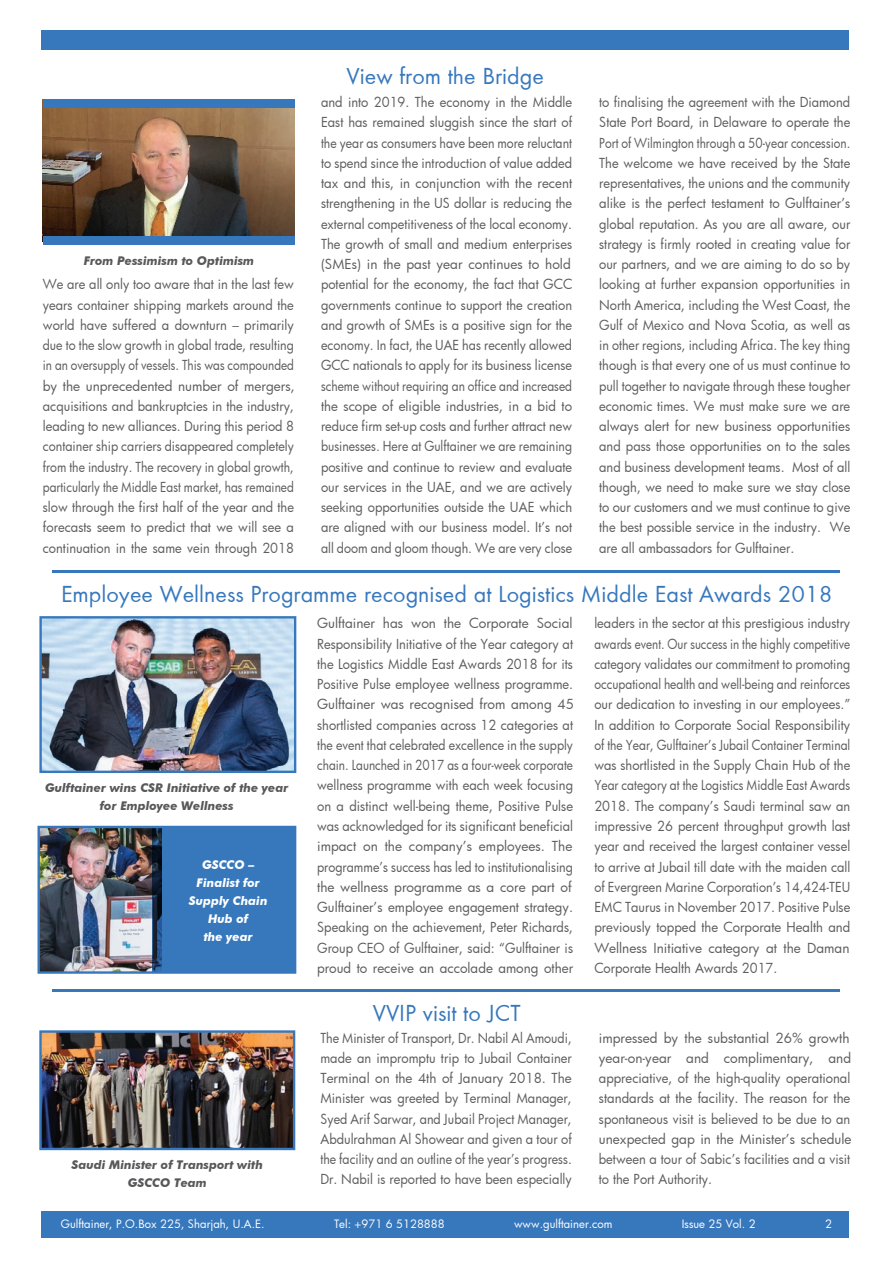
<style>
.page{position:relative;width:893px;height:1263px;background:#fff}
.page>*{position:absolute;margin:0;border:0;box-sizing:border-box;transform-origin:0 0}
.t1{font:24px "Futura";color:#3778bd}
.t2{font:13.5px/20.2px "Futura";color:#5d5d5d;text-align:justify;scale:.95 1}
.t3{font:13.5px/20.2px "Futura";color:#5d5d5d}
.t4{font:13.5px/20.2px "Futura";color:#5d5d5d;text-align:justify;scale:.92 1}
.t5{font:italic 700 12px/18px "Futura BT";color:#57585a;text-align:center}
.t6{font:italic 700 12px/18px "Futura BT";color:#fff;text-align:center}
.t7{font:11.25px "Futura";color:#fff}
</style>
<div class="page">
<div style="left:41px;top:1211px;width:808px;height:26px;background:#3778bd"></div>
<div style="left:41px;top:30px;width:808px;height:20px;background:#3778bd"></div>
<img style="left:43px;top:108px;width:252px;height:128px">
<div style="left:43px;top:236px;width:252px;height:8px;background:#3778bd"></div>
<div style="left:43px;top:100px;width:252px;height:8px;background:#3778bd"></div>
<img style="left:42px;top:1033px;width:250px;height:114px">
<div style="left:39px;top:1030px;width:256px;height:120px;border:2px solid #3778bd"></div>
<hr style="left:53px;top:570px;width:787px;height:3px;background:#3778bd">
<hr style="left:53px;top:989px;width:787px;height:3px;background:#3778bd">
<img style="left:41px;top:829px;width:111px;height:142px">
<div style="left:152px;top:827px;width:143px;height:145px;background:#3778bd"></div>
<img style="left:42px;top:619px;width:251px;height:151px">
<div style="left:39px;top:616px;width:257px;height:157px;border:2px solid #3778bd"></div>
<div style="left:38px;top:826px;width:258px;height:148px;border:2px solid #3778bd"></div>
<p class="t5" style="left:84px;top:252px;width:172px">From Pessimism to Optimism</p>
<p class="t2" style="left:43px;top:274px;width:267px">We are all only too aware that in the last few years container shipping markets around the world have suffered a downturn – primarily due to the slow growth in global trade, resulting in an oversupply of vessels. This was compounded by the unprecedented number of mergers, acquisitions and bankruptcies in the industry, leading to new alliances. During this period 8 container ship carriers disappeared completely from the industry. The recovery in global growth, particularly the Middle East market, has remained slow through the first half of the year and the forecasts seem to predict that we will see a continuation in the same vein through 2018</p>
<h1 class="t1" style="left:347px;top:62px;width:199px">View from the Bridge</h1>
<p class="t2" style="left:321px;top:92px;width:266px">and into 2019. The economy in the Middle East has remained sluggish since the start of the year as consumers have been more reluctant to spend since the introduction of value added tax and this, in conjunction with the recent strengthening in the US dollar is reducing the external competitiveness of the local economy.<br>The growth of small and medium enterprises (SMEs) in the past year continues to hold potential for the economy, the fact that GCC governments continue to support the creation and growth of SMEs is a positive sign for the economy. In fact, the UAE has recently allowed GCC nationals to apply for its business license scheme without requiring an office and increased the scope of eligible industries, in a bid to reduce firm set-up costs and further attract new businesses. Here at Gulftainer we are remaining positive and continue to review and evaluate our services in the UAE, and we are actively seeking opportunities outside the UAE which are aligned with our business model. It’s not all doom and gloom though. We are very close</p>
<p class="t2" style="left:599px;top:92px;width:266px">to finalising the agreement with the Diamond State Port Board, in Delaware to operate the Port of Wilmington through a 50-year concession.<br>The welcome we have received by the State representatives, the unions and the community alike is the perfect testament to Gulftainer’s global reputation. As you are all aware, our strategy is firmly rooted in creating value for our partners, and we are aiming to do so by looking at further expansion opportunities in North America, including the West Coast, the Gulf of Mexico and Nova Scotia, as well as in other regions, including Africa. The key thing though is that every one of us must continue to pull together to navigate through these tougher economic times. We must make sure we are always alert for new business opportunities and pass those opportunities on to the sales and business development teams. Most of all though, we need to make sure we stay close to our customers and we must continue to give the best possible service in the industry. We are all ambassadors for Gulftainer.</p>
<h1 class="t1" style="left:61px;top:580px;width:773px">Employee Wellness Programme recognised at Logistics Middle East Awards 2018</h1>
<p class="t3" style="left:317px;top:613px;width:258px">Gulftainer has won the Corporate Social Responsibility Initiative of the Year category at the Logistics Middle East Awards 2018 for its Positive Pulse employee wellness programme.<br>Gulftainer was recognised from among 45 shortlisted companies across 12 categories at the event that celebrated excellence in the supply chain. Launched in 2017 as a four-week corporate wellness programme with each week focusing on a distinct well-being theme, Positive Pulse was acknowledged for its significant beneficial impact on the company’s employees. The programme’s success has led to institutionalising the wellness programme as a core part of Gulftainer’s employee engagement strategy.<br>Speaking on the achievement, Peter Richards, Group CEO of Gulftainer, said: “Gulftainer is proud to receive an accolade among other</p>
<p class="t2" style="left:594px;top:613px;width:271px">leaders in the sector at this prestigious industry awards event. Our success in the highly competitive category validates our commitment to promoting occupational health and well-being and reinforces our dedication to investing in our employees.” In addition to Corporate Social Responsibility of the Year, Gulftainer’s Jubail Container Terminal was shortlisted in the Supply Chain Hub of the Year category at the Logistics Middle East Awards 2018. The company’s Saudi terminal saw an impressive 26 percent throughput growth last year and received the largest container vessel to arrive at Jubail till date with the maiden call of Evergreen Marine Corporation’s 14,424-TEU EMC Taurus in November 2017. Positive Pulse previously topped the Corporate Health and Wellness Initiative category at the Daman Corporate Health Awards 2017.</p>
<p class="t5" style="left:45px;top:779px;width:245px">Gulftainer wins CSR Initiative of the year for Employee Wellness</p>
<p class="t6" style="left:189px;top:855px;width:80px">GSCCO –<br>Finalist for<br>Supply Chain<br>Hub of<br>the year</p>
<p class="t5" style="left:72px;top:1155px;width:193px">Saudi Minister of Transport with<br>GSCCO Team</p>
<h1 class="t1" style="left:373px;top:1000px;width:149px">VVIP visit to JCT</h1>
<p class="t4" style="left:320px;top:1027px;width:275px">The Minister of Transport, Dr. Nabil Al Amoudi, made an impromptu trip to Jubail Container Terminal on the 4th of January 2018. The Minister was greeted by Terminal Manager, Syed Arif Sarwar, and Jubail Project Manager, Abdulrahman Al Showear and given a tour of the facility and an outline of the year’s progress.<br>Dr. Nabil is reported to have been especially</p>
<p class="t3" style="left:599px;top:1027px;width:254px">impressed by the substantial 26% growth year-on-year and complimentary, and appreciative, of the high-quality operational standards at the facility. The reason for the spontaneous visit is believed to be due to an unexpected gap in the Minister’s schedule between a tour of Sabic’s facilities and a visit to the Port Authority.</p>
<p class="t7" style="left:61px;top:1216px;width:205px">Gulftainer, P.O.Box 225, Sharjah, U.A.E.</p>
<p class="t7" style="left:334px;top:1216px;width:112px">Tel: +971 6 5128888</p>
<p class="t7" style="left:514px;top:1216px;width:100px">www.gulftainer.com</p>
<p class="t7" style="left:682px;top:1216px;width:75px">Issue 25 Vol. 2</p>
<p class="t7" style="left:825px;top:1216px;width:8px">2</p>
</div>
